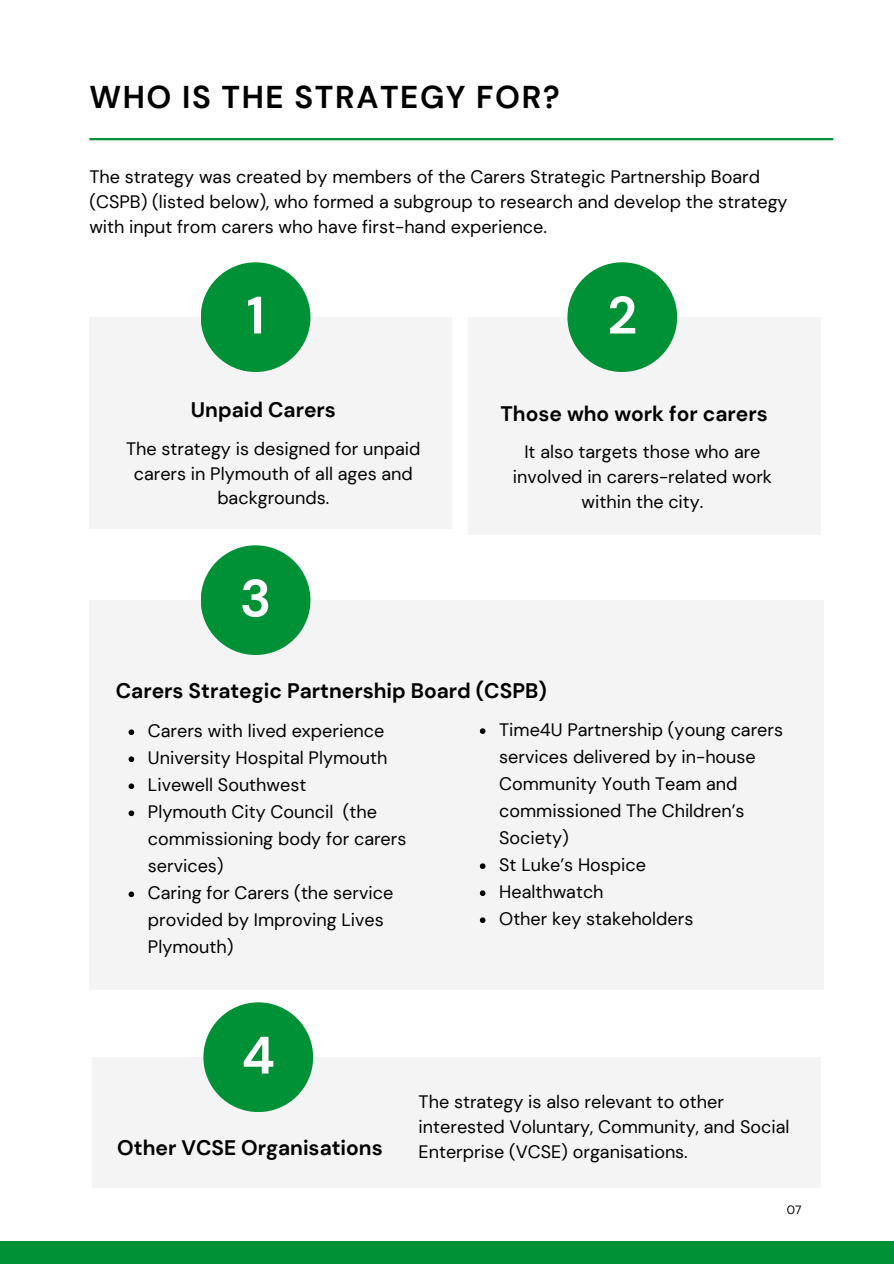
<style>
.page{position:relative;width:894px;height:1264px;background:#fff}
.page>*{position:absolute;margin:0;border:0;box-sizing:border-box;transform-origin:0 0}
.t1{font:700 52.5px "DM Sans";color:#fff}
.t2{font:700 31.5px "DM Sans";letter-spacing:.05em;color:#000}
.t3{font:700 21px "DM Sans";color:#000}
.t4{font:18px/27px "DM Sans";color:#000}
.t5{font:12px "DM Sans";color:#000}
</style>
<div class="page">
<div style="left:89px;top:317px;width:363px;height:212px;background:#f4f4f4"></div>
<div style="left:468px;top:317px;width:352px;height:217px;background:#f4f4f4"></div>
<div style="left:89px;top:600px;width:734px;height:389px;background:#f4f4f4"></div>
<div style="left:201px;top:262px;width:109px;height:110px;background:#009036;border-radius:50%"></div>
<div style="left:567px;top:262px;width:110px;height:110px;background:#009036;border-radius:50%"></div>
<div style="left:201px;top:545px;width:109px;height:110px;background:#009036;border-radius:50%"></div>
<svg style="left:128px;top:729px;width:6px;height:6px"></svg>
<svg style="left:128px;top:756px;width:6px;height:6px"></svg>
<svg style="left:128px;top:783px;width:6px;height:6px"></svg>
<svg style="left:128px;top:810px;width:6px;height:6px"></svg>
<svg style="left:128px;top:891px;width:6px;height:6px"></svg>
<svg style="left:479px;top:728px;width:6px;height:6px"></svg>
<svg style="left:479px;top:863px;width:6px;height:6px"></svg>
<svg style="left:479px;top:890px;width:6px;height:6px"></svg>
<svg style="left:479px;top:917px;width:6px;height:6px"></svg>
<div style="left:0;top:1241px;width:893px;height:22px;background:#009036"></div>
<div style="left:92px;top:1057px;width:728px;height:130px;background:#f4f4f4"></div>
<div style="left:203px;top:1002px;width:110px;height:110px;background:#009036;border-radius:50%"></div>
<hr style="left:89px;top:138px;width:744px;height:2px;background:#009036">
<h2 class="t2" style="left:89px;top:77px;width:471px">WHO IS THE STRATEGY FOR?</h2>
<p class="t4" style="left:89px;top:164px;width:699px;line-height:24.8px">The strategy was created by members of the Carers Strategic Partnership Board (CSPB) (listed below), who formed a subgroup to research and develop the strategy with input from carers who have first-hand experience.</p>
<h1 class="t1" style="left:246px;top:281px;width:20px">1</h1>
<h1 class="t1" style="left:607px;top:281px;width:31px">2</h1>
<p class="t3" style="left:191px;top:396px;width:146px">Unpaid Carers</p>
<p class="t4" style="left:126px;top:436px;width:296px;line-height:24.8px;text-align:center">The strategy is designed for unpaid carers in Plymouth of all ages and backgrounds.</p>
<h1 class="t1" style="left:240px;top:564px;width:33px">3</h1>
<p class="t3" style="left:500px;top:400px;width:268px">Those who work for carers</p>
<p class="t4" style="left:513px;top:440px;width:260px;line-height:24.8px;text-align:center">It also targets those who are involved in carers-related work within the city.</p>
<p class="t3" style="left:116px;top:677px;width:432px">Carers Strategic Partnership Board (CSPB)</p>
<p class="t4" style="left:148px;top:717px;width:260px">Carers with lived experience<br>University Hospital Plymouth<br>Livewell Southwest<br>Plymouth City Council (the commissioning body for carers services)<br>Caring for Carers (the service provided by Improving Lives<br>Plymouth)</p>
<p class="t4" style="left:499px;top:716px;width:285px">Time4U Partnership (young carers services delivered by in-house<br>Community Youth Team and commissioned The Children’s<br>Society)<br>St Luke’s Hospice<br>Healthwatch<br>Other key stakeholders</p>
<h1 class="t1" style="left:241px;top:1021px;width:35px">4</h1>
<p class="t3" style="left:117px;top:1134px;width:267px">Other VCSE Organisations</p>
<p class="t4" style="left:418px;top:1089px;width:372px;line-height:24.8px">The strategy is also relevant to other interested Voluntary, Community, and Social<br>Enterprise (VCSE) organisations.</p>
<p class="t5" style="left:786px;top:1201px;width:16px">07</p>
</div>
